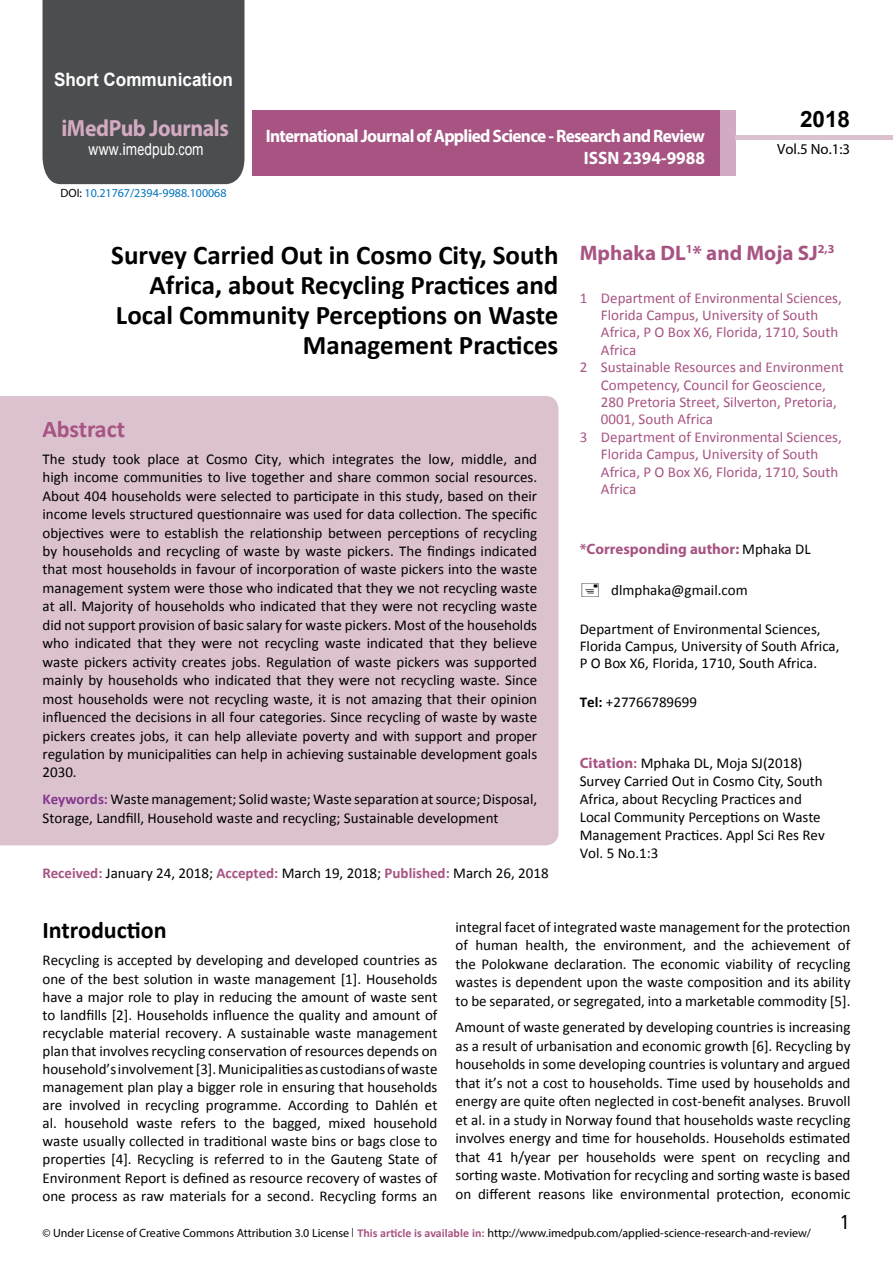
<style>
.page{position:relative;width:893px;height:1263px;background:#fff}
.page>*{position:absolute;margin:0;border:0;box-sizing:border-box;transform-origin:0 0}
.t1{font:700 27px/29.7px "Calibri";color:#000;text-align:right}
.t2{font:25.5px "Tunga";color:#000}
.t3{font:700 24px "Calibri";color:#000}
.t4{font:700 24px "Calibri";letter-spacing:-.005em;color:#a75483}
.t5{font:700 23.4px "Myriad Pro";letter-spacing:-.02em;color:#d2aac1;scale:.93 1}
.t6{font:700 22.5px "Arial";color:#000}
.t7{font:700 21px "Myriad Pro";color:#a75483}
.t8{font:700 18.45px "Arial";color:#fff;scale:.93 1}
.t9{font:700 18px/21.6px "Myriad Pro";letter-spacing:-.04em;color:#fff;text-align:right;scale:.96 1}
.t10{font:16.5px "Arial";letter-spacing:.01em;color:#fff;scale:.83 1}
.t11{font:15px/18.5px "Calibri";color:#000;text-align:justify}
.t12{font:15px "Calibri";color:#a75483}
.t13{font:700 15px "Myriad Pro";color:#a75483}
.t14{font:14.85px "Myriad Pro";color:#000}
.t15{font:12px "Myriad Pro";color:#000}
.t16{font:12px "Myriad Pro";color:#0072bc}
.s1{font-family:"Calibri"}
.s2{color:#000}
.s3{font-weight:700;color:#84388b}
.s4{font-weight:700;color:#a75483}
.s5{font-family:"Calibri";font-weight:400;color:#000}
.s6{font-weight:700}
.s7{font-family:"Myriad Pro";font-weight:700;color:#a75483}
.s8{font-family:"Tunga"}
.s9{font-family:"Calibri";font-weight:700;color:#a75483}
</style>
<div class="page">
<div style="left:252px;top:110px;width:469px;height:66px;background:#a75483"></div>
<div style="left:720px;top:110px;width:16px;height:66px;background:#d2aac1"></div>
<div style="left:43px;top:0;width:201px;height:184px;background:#4c4d4f"></div>
<div style="left:736px;top:135px;width:157px;height:5px;background:#dcc2cf"></div>
<div style="left:0;top:396px;width:558px;height:449px;background:#dcc2cf"></div>
<p class="t8" style="left:54px;top:67px;width:194px">Short Communication</p>
<h3 class="t5" style="left:61px;top:113px;width:181px">iMedPub Journals</h3>
<p class="t10" style="left:89px;top:139px;width:140px">www<span class="s1">.</span>imedpub<span class="s1">.</span>com</p>
<p class="t16" style="left:60px;top:186px;width:168px"><span class="s2">DOI:</span> 10.21767/2394-9988.100068</p>
<p class="t9" style="left:266px;top:125px;width:459px">International Journal of Applied Science - Research and Review<br>ISSN 2394-9988</p>
<h3 class="t6" style="left:800px;top:104px;width:52px">2018</h3>
<p class="t14" style="left:777px;top:140px;width:75px">Vol.5 No.1:3</p>
<h1 class="t1" style="left:111px;top:241px;width:449px">Survey Carried Out in Cosmo City, South Africa, about Recycling Practices and Local Community Perceptions on Waste Management Practices</h1>
<h3 class="t4" style="left:43px;top:413px;width:84px">Abstract</h3>
<p class="t11" style="left:43px;top:450px;width:496px">The study took place at Cosmo City, which integrates the low, middle, and high income communities to live together and share common social resources.<br>About 404 households were selected to participate in this study, based on their income levels structured questionnaire was used for data collection. The specific objectives were to establish the relationship between perceptions of recycling by households and recycling of waste by waste pickers. The findings indicated that most households in favour of incorporation of waste pickers into the waste management system were those who indicated that they we not recycling waste at all. Majority of households who indicated that they were not recycling waste did not support provision of basic salary for waste pickers. Most of the households who indicated that they were not recycling waste indicated that they believe waste pickers activity creates jobs. Regulation of waste pickers was supported mainly by households who indicated that they were not recycling waste. Since most households were not recycling waste, it is not amazing that their opinion influenced the decisions in all four categories. Since recycling of waste by waste pickers creates jobs, it can help alleviate poverty and with support and proper regulation by municipalities can help in achieving sustainable development goals 2030.</p>
<p class="t11" style="left:43px;top:790px;width:496px"><span class="s3">Keywords:</span>Waste management; Solid waste; Waste separation at source; Disposal,<br>Storage, Landfill, Household waste and recycling; Sustainable development</p>
<p class="t11" style="left:43px;top:864px;width:508px"><span class="s4">Received:</span> January 24, 2018; <span class="s4">Accepted:</span> March 19, 2018; <span class="s4">Published:</span> March 26, 2018</p>
<h3 class="t7" style="left:580px;top:239px;width:256px">Mphaka DL<sup>1</sup>* and Moja SJ<sup>2,3</sup></h3>
<p class="t12" style="left:580px;top:288px;width:264px">1 Department of Environmental Sciences,</p>
<p class="t12" style="left:601px;top:305px;width:219px">Florida Campus, University of South</p>
<p class="t12" style="left:601px;top:323px;width:239px">Africa, P O Box X6, Florida, 1710, South</p>
<p class="t12" style="left:601px;top:340px;width:37px">Africa</p>
<p class="t12" style="left:580px;top:358px;width:266px">2 Sustainable Resources and Environment</p>
<p class="t12" style="left:601px;top:375px;width:227px">Competency, Council for Geoscience,</p>
<p class="t12" style="left:601px;top:392px;width:237px">280 Pretoria Street, Silverton, Pretoria,</p>
<p class="t12" style="left:601px;top:410px;width:113px">0001, South Africa</p>
<p class="t12" style="left:580px;top:427px;width:264px">3 Department of Environmental Sciences,</p>
<p class="t12" style="left:601px;top:445px;width:219px">Florida Campus, University of South</p>
<p class="t12" style="left:601px;top:462px;width:239px">Africa, P O Box X6, Florida, 1710, South</p>
<p class="t12" style="left:601px;top:479px;width:37px">Africa</p>
<p class="t13" style="left:580px;top:540px;width:232px">*Corresponding author: <span class="s5">Mphaka DL</span></p>
<p class="t11" style="left:611px;top:581px;width:138px">dlmphaka@gmail.com</p>
<p class="t11" style="left:580px;top:620px;width:261px;line-height:17.4px;text-align:left">Department of Environmental Sciences,<br>Florida Campus, University of South Africa,<br>P O Box X6, Florida, 1710, South Africa.</p>
<p class="t11" style="left:580px;top:693px;width:119px"><span class="s6">Tel:</span> +27766789699</p>
<p class="t11" style="left:580px;top:754px;width:247px;line-height:18px;text-align:left"><span class="s7">Citation</span><span class="s4">:</span> Mphaka DL, Moja SJ(2018)<br>Survey Carried Out in Cosmo City, South Africa, about Recycling Practices and Local Community Perceptions on Waste Management Practices. Appl Sci Res Rev Vol. 5 No.1:3</p>
<h3 class="t3" style="left:43px;top:915px;width:126px">Introduction</h3>
<p class="t11" style="left:43px;top:951px;width:396px">Recycling is accepted by developing and developed countries as one of the best solution in waste management [1]. Households have a major role to play in reducing the amount of waste sent to landfills [2]. Households influence the quality and amount of recyclable material recovery. A sustainable waste management plan that involves recycling conservation of resources depends on household’s involvement [3]. Municipalities as custodians of waste management plan play a bigger role in ensuring that households are involved in recycling programme. According to Dahlén et al. household waste refers to the bagged, mixed household waste usually collected in traditional waste bins or bags close to properties [4]. Recycling is referred to in the Gauteng State of Environment Report is defined as resource recovery of wastes of one process as raw materials for a second. Recycling forms an</p>
<p class="t11" style="left:455px;top:917px;width:396px">integral facet of integrated waste management for the protection of human health, the environment, and the achievement of the Polokwane declaration. The economic viability of recycling wastes is dependent upon the waste composition and its ability to be separated, or segregated, into a marketable commodity [5].</p>
<p class="t11" style="left:455px;top:1018px;width:396px">Amount of waste generated by developing countries is increasing as a result of urbanisation and economic growth [6]. Recycling by households in some developing countries is voluntary and argued that it’s not a cost to households. Time used by households and energy are quite often neglected in cost-benefit analyses. Bruvoll et al. in a study in Norway found that households waste recycling involves energy and time for households. Households estimated that 41 h/year per households were spent on recycling and sorting waste. Motivation for recycling and sorting waste is based on different reasons like environmental protection, economic</p>
<p class="t15" style="left:43px;top:1225px;width:770px">© Under License of Creative Commons Attribution 3.0 License <span class="s8">|</span> <span class="s9">This article is available in:</span> http://www.imedpub.com/applied-science-research-and-review/</p>
<h2 class="t2" style="left:841px;top:1205px;width:9px">1</h2>
</div>
